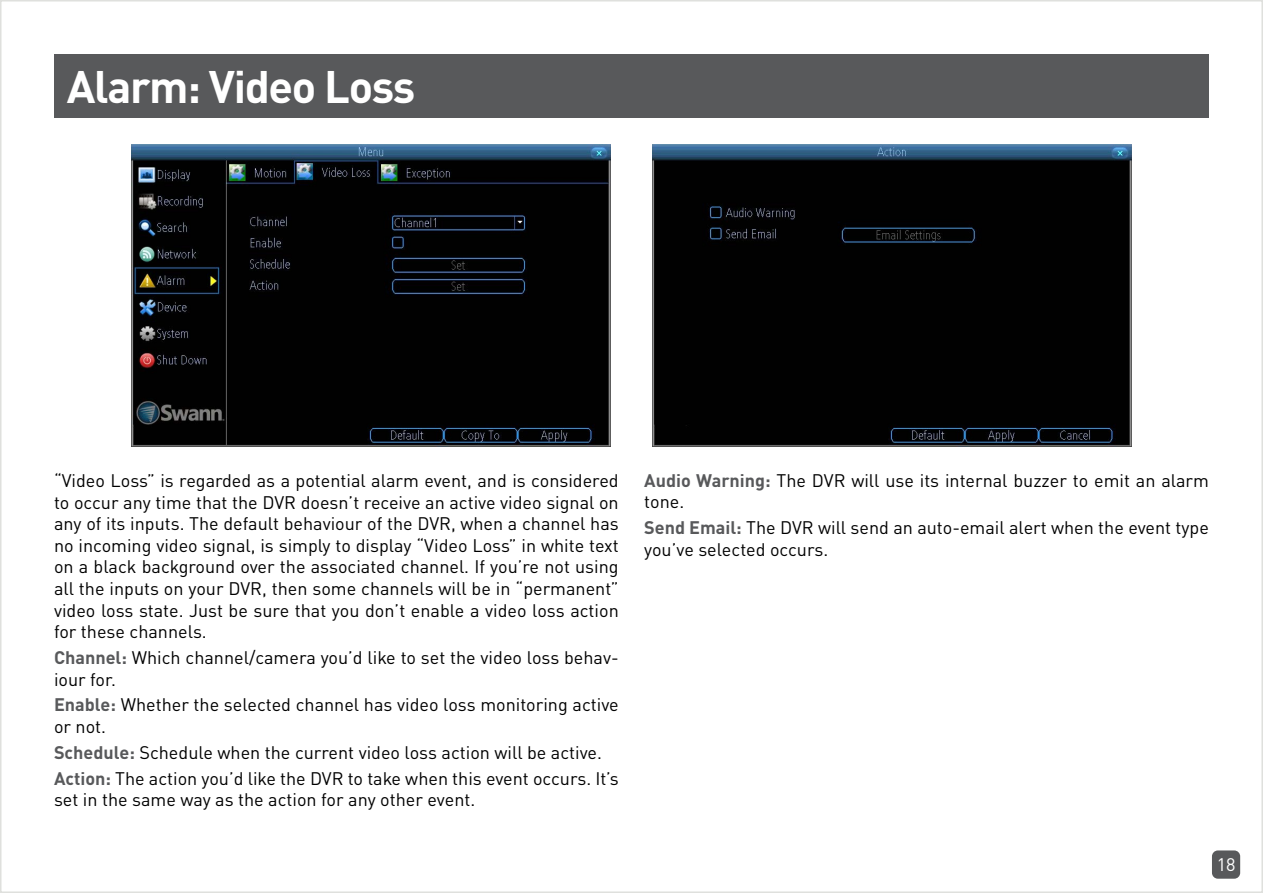
<style>
.page{position:relative;width:1263px;height:893px;background:#fff}
.page>*{position:absolute;margin:0;border:0;box-sizing:border-box;transform-origin:0 0}
.t1{font:700 45px "DIN Pro";letter-spacing:-.03em;color:#fff}
.t2{font:18px/21.6px "DIN Pro";color:#000}
.t3{font:18px "DIN Pro";color:#fff}
.s1{font-weight:700;color:#58595b}
</style>
<div class="page">
<div style="left:0;top:0;width:1263px;height:893px;background:#fff;border:2px solid #dfe0dd"></div>
<div style="left:1212px;top:850px;width:28px;height:29px;background:#58595b;border-radius:6px"></div>
<div style="left:54px;top:54px;width:1155px;height:64px;background:#58595b"></div>
<img style="left:131px;top:145px;width:480px;height:301px">
<img style="left:652px;top:145px;width:480px;height:301px">
<h1 class="t1" style="left:67px;top:49px;width:350px">Alarm: Video Loss</h1>
<p class="t2" style="left:54px;top:468px;width:566px;text-align:justify">“Video Loss” is regarded as a potential alarm event, and is considered to occur any time that the DVR doesn’t receive an active video signal on any of its inputs. The default behaviour of the DVR, when a channel has no incoming video signal, is simply to display “Video Loss” in white text on a black background over the associated channel. If you’re not using all the inputs on your DVR, then some channels will be in “permanent” video loss state. Just be sure that you don’t enable a video loss action for these channels.</p>
<p class="t2" style="left:54px;top:645px;width:566px"><span class="s1">Channel:</span> Which channel/camera you’d like to set the video loss behav&shy;iour for.</p>
<p class="t2" style="left:54px;top:692px;width:566px"><span class="s1">Enable:</span> Whether the selected channel has video loss monitoring active or not.</p>
<p class="t2" style="left:54px;top:738px;width:566px;line-height:25.8px"><span class="s1">Schedule:</span> Schedule when the current video loss action will be active.<br><span class="s1">Action:</span> The action you’d like the DVR to take when this event occurs. It’s</p>
<p class="t2" style="left:54px;top:787px;width:423px">set in the same way as the action for any other event.</p>
<p class="t2" style="left:644px;top:468px;width:566px"><span class="s1">Audio Warning:</span> The DVR will use its internal buzzer to emit an alarm tone.</p>
<p class="t2" style="left:644px;top:515px;width:566px"><span class="s1">Send Email:</span> The DVR will send an auto-email alert when the event type you’ve selected occurs.</p>
<p class="t3" style="left:1217px;top:850px;width:20px">18</p>
</div>
